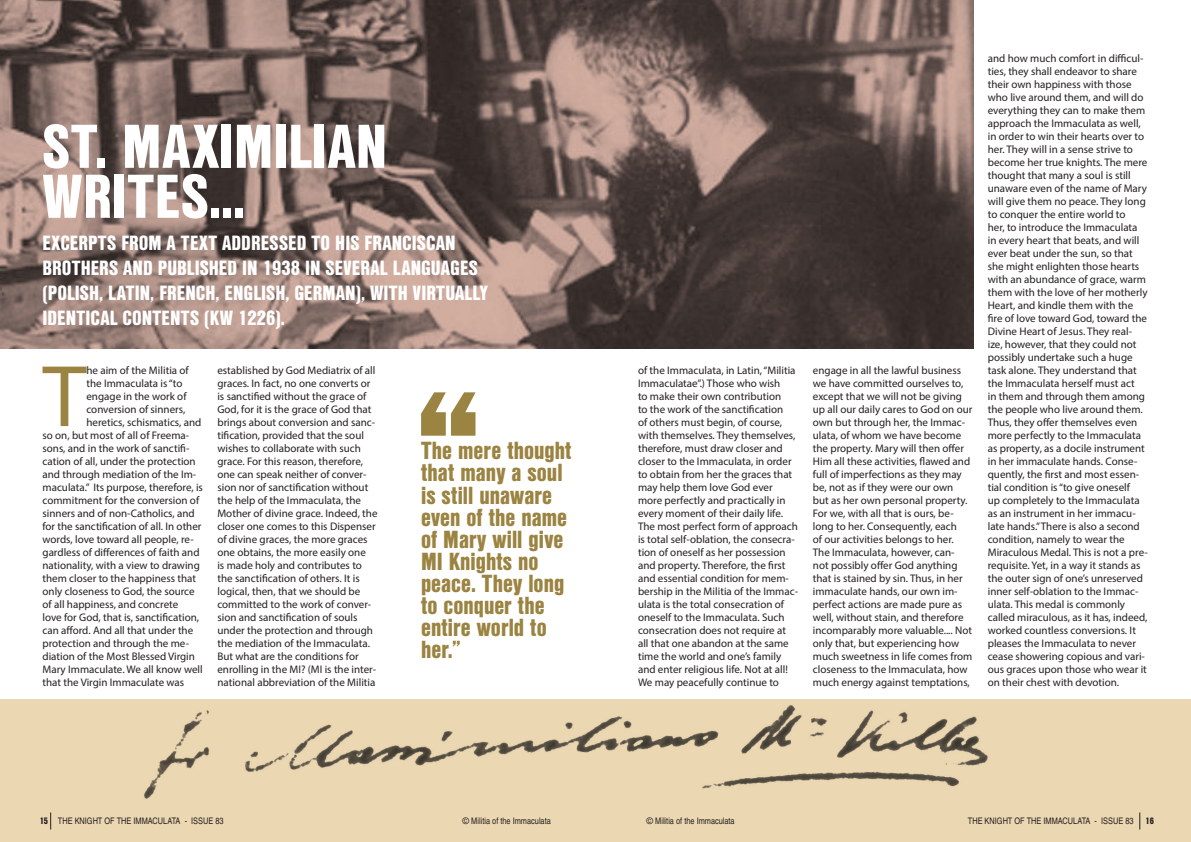
<style>
.page{position:relative;width:1191px;height:842px;background:#fff}
.page>*{position:absolute;margin:0;border:0;box-sizing:border-box;transform-origin:0 0}
.Body_DROP_CAP{font:88.2px "Myriad Pro";color:#9b8341}
.BLACK_TITLE_CAPS{font:900 60px/50px "Nimbus San Con L";letter-spacing:.01em;color:#fff}
.Quote_left{font:900 24px/22px "Nimbus San Con L";color:#9b8341}
.BLACK_TITLE_CAPS-2{font:900 20px/25px "Nimbus San Con L";color:#fff}
.Body_DROP_CAP-2{font:11px/13px "Myriad Pro";color:#231f20}
.t1{font:9px "Nimbus San Con L";color:#231f20}
.Right_page_number{font:900 9px "Nimbus San Con L";color:#231f20}
</style>
<div class="page">
<div style="left:0;top:699px;width:1191px;height:143px;background:#ebd7b2"></div>
<svg style="left:0;top:0;width:973px;height:349px;background:#735f59"></svg>
<svg style="left:1139px;top:812px;width:1px;height:17px"></svg>
<svg style="left:50px;top:812px;width:1px;height:17px"></svg>
<svg style="left:421px;top:392px;width:54px;height:44px"></svg>
<p class="BLACK_TITLE_CAPS" style="left:43px;top:119px;width:346px">ST. MAXIMILIAN<br>WRITES...</p>
<p class="BLACK_TITLE_CAPS-2" style="left:43px;top:229px;width:447px">EXCERPTS FROM A TEXT ADDRESSED TO HIS FRANCISCAN BROTHERS AND PUBLISHED IN 1938 IN SEVERAL LANGUAGES (POLISH, LATIN, FRENCH, ENGLISH, GERMAN), WITH VIRTUALLY IDENTICAL CONTENTS (KW 1226).</p>
<p class="Body_DROP_CAP" style="left:43px;top:342px;width:45px">T</p>
<p class="Body_DROP_CAP-2" style="left:86px;top:364px;width:104px">he aim of the Militia of</p>
<p class="Body_DROP_CAP-2" style="left:86px;top:377px;width:98px">the Immaculata is “to</p>
<p class="Body_DROP_CAP-2" style="left:86px;top:390px;width:102px">engage in the work of</p>
<p class="Body_DROP_CAP-2" style="left:86px;top:403px;width:100px">conversion of sinners,</p>
<p class="Body_DROP_CAP-2" style="left:86px;top:416px;width:116px">heretics, schismatics, and</p>
<p class="Body_DROP_CAP-2" style="left:43px;top:429px;width:148px">so on, but most of all of Freema-</p>
<p class="Body_DROP_CAP-2" style="left:43px;top:442px;width:148px">sons, and in the work of sanctifi-</p>
<p class="Body_DROP_CAP-2" style="left:43px;top:455px;width:155px">cation of all, under the protection</p>
<p class="Body_DROP_CAP-2" style="left:43px;top:468px;width:155px">and through mediation of the Im-</p>
<p class="Body_DROP_CAP-2" style="left:43px;top:481px;width:162px">maculata.” Its purpose, therefore, is</p>
<p class="Body_DROP_CAP-2" style="left:43px;top:494px;width:158px">commitment for the conversion of</p>
<p class="Body_DROP_CAP-2" style="left:43px;top:507px;width:154px">sinners and of non-Catholics, and</p>
<p class="Body_DROP_CAP-2" style="left:43px;top:520px;width:160px">for the sanctification of all. In other</p>
<p class="Body_DROP_CAP-2" style="left:43px;top:533px;width:153px">words, love toward all people, re-</p>
<p class="Body_DROP_CAP-2" style="left:43px;top:546px;width:158px">gardless of differences of faith and</p>
<p class="Body_DROP_CAP-2" style="left:43px;top:559px;width:159px">nationality, with a view to drawing</p>
<p class="Body_DROP_CAP-2" style="left:43px;top:572px;width:155px">them closer to the happiness that</p>
<p class="Body_DROP_CAP-2" style="left:43px;top:585px;width:154px">only closeness to God, the source</p>
<p class="Body_DROP_CAP-2" style="left:43px;top:598px;width:137px">of all happiness, and concrete</p>
<p class="Body_DROP_CAP-2" style="left:43px;top:611px;width:158px">love for God, that is, sanctification,</p>
<p class="Body_DROP_CAP-2" style="left:43px;top:624px;width:152px">can afford. And all that under the</p>
<p class="Body_DROP_CAP-2" style="left:43px;top:637px;width:148px">protection and through the me-</p>
<p class="Body_DROP_CAP-2" style="left:43px;top:650px;width:154px">diation of the Most Blessed Virgin</p>
<p class="Body_DROP_CAP-2" style="left:43px;top:663px;width:162px">Mary Immaculate. We all know well</p>
<p class="Body_DROP_CAP-2" style="left:43px;top:676px;width:143px">that the Virgin Immaculate was</p>
<p class="Body_DROP_CAP-2" style="left:217px;top:364px;width:162px">established by God Mediatrix of all graces. In fact, no one converts or is sanctified without the grace of God, for it is the grace of God that brings about conversion and sanc&shy;tification, provided that the soul wishes to collaborate with such grace. For this reason, therefore, one can speak neither of conver&shy;sion nor of sanctification without the help of the Immaculata, the Mother of divine grace. Indeed, the closer one comes to this Dispenser of divine graces, the more graces one obtains, the more easily one<br>is made holy and contributes to the sanctification of others. It is logical, then, that we should be committed to the work of conver&shy;sion and sanctification of souls under the protection and through the mediation of the Immaculata.<br>But what are the conditions for enrolling in the MI? (MI is the inter&shy;national abbreviation of the Militia</p>
<p class="Quote_left" style="left:421px;top:439px;width:152px">The mere thought that many a soul is still unaware even of the name of Mary will give<br>MI Knights no peace. They long to conquer the entire world to her.”</p>
<p class="Body_DROP_CAP-2" style="left:638px;top:364px;width:162px">of the Immaculata, in Latin, “Militia Immaculatae”.) Those who wish<br>to make their own contribution<br>to the work of the sanctification<br>of others must begin, of course, with themselves. They themselves, therefore, must draw closer and closer to the Immaculata, in order to obtain from her the graces that may help them love God ever more perfectly and practically in every moment of their daily life.<br>The most perfect form of approach is total self-oblation, the consecra&shy;tion of oneself as her possession and property. Therefore, the first and essential condition for mem&shy;bership in the Militia of the Immac&shy;ulata is the total consecration of oneself to the Immaculata. Such consecration does not require at all that one abandon at the same time the world and one’s family and enter religious life. Not at all!<br>We may peacefully continue to</p>
<p class="Body_DROP_CAP-2" style="left:813px;top:364px;width:161px">engage in all the lawful business we have committed ourselves to, except that we will not be giving up all our daily cares to God on our own but through her, the Immac&shy;ulata, of whom we have become the property. Mary will then offer<br>Him all these activities, flawed and full of imperfections as they may be, not as if they were our own<br>but as her own personal property.<br>For we, with all that is ours, be&shy;long to her. Consequently, each<br>of our activities belongs to her.<br>The Immaculata, however, can&shy;not possibly offer God anything that is stained by sin. Thus, in her immaculate hands, our own im&shy;perfect actions are made pure as well, without stain, and therefore incomparably more valuable.... Not only that, but experiencing how much sweetness in life comes from closeness to the Immaculata, how much energy against temptations,</p>
<p class="Body_DROP_CAP-2" style="left:987px;top:52px;width:162px">and how much comfort in difficul&shy;ties, they shall endeavor to share their own happiness with those who live around them, and will do everything they can to make them approach the Immaculata as well, in order to win their hearts over to her. They will in a sense strive to become her true knights. The mere thought that many a soul is still unaware even of the name of Mary will give them no peace. They long to conquer the entire world to<br>her, to introduce the Immaculata in every heart that beats, and will ever beat under the sun, so that she might enlighten those hearts with an abundance of grace, warm them with the love of her motherly<br>Heart, and kindle them with the fire of love toward God, toward the<br>Divine Heart of Jesus. They real&shy;ize, however, that they could not possibly undertake such a huge task alone. They understand that the Immaculata herself must act<br>in them and through them among the people who live around them.<br>Thus, they offer themselves even more perfectly to the Immaculata as property, as a docile instrument in her immaculate hands. Conse&shy;quently, the first and most essen&shy;tial condition is “to give oneself<br>up completely to the Immaculata as an instrument in her immacu&shy;late hands.” There is also a second condition, namely to wear the<br>Miraculous Medal. This is not a pre&shy;requisite. Yet, in a way it stands as the outer sign of one’s unreserved inner self-oblation to the Immac&shy;ulata. This medal is commonly called miraculous, as it has, indeed, worked countless conversions. It pleases the Immaculata to never cease showering copious and vari&shy;ous graces upon those who wear it on their chest with devotion.</p>
<p class="t1" style="left:58px;top:814px;width:167px">THE KNIGHT OF THE IMMACULATA - ISSUE 83</p>
<p class="t1" style="left:462px;top:814px;width:90px">© Militia of the Immaculata</p>
<p class="t1" style="left:646px;top:814px;width:90px">© Militia of the Immaculata</p>
<p class="t1" style="left:968px;top:814px;width:167px">THE KNIGHT OF THE IMMACULATA - ISSUE 83</p>
<p class="Right_page_number" style="left:40px;top:814px;width:10px">15</p>
<p class="Right_page_number" style="left:1145px;top:814px;width:10px">16</p>
</div>
